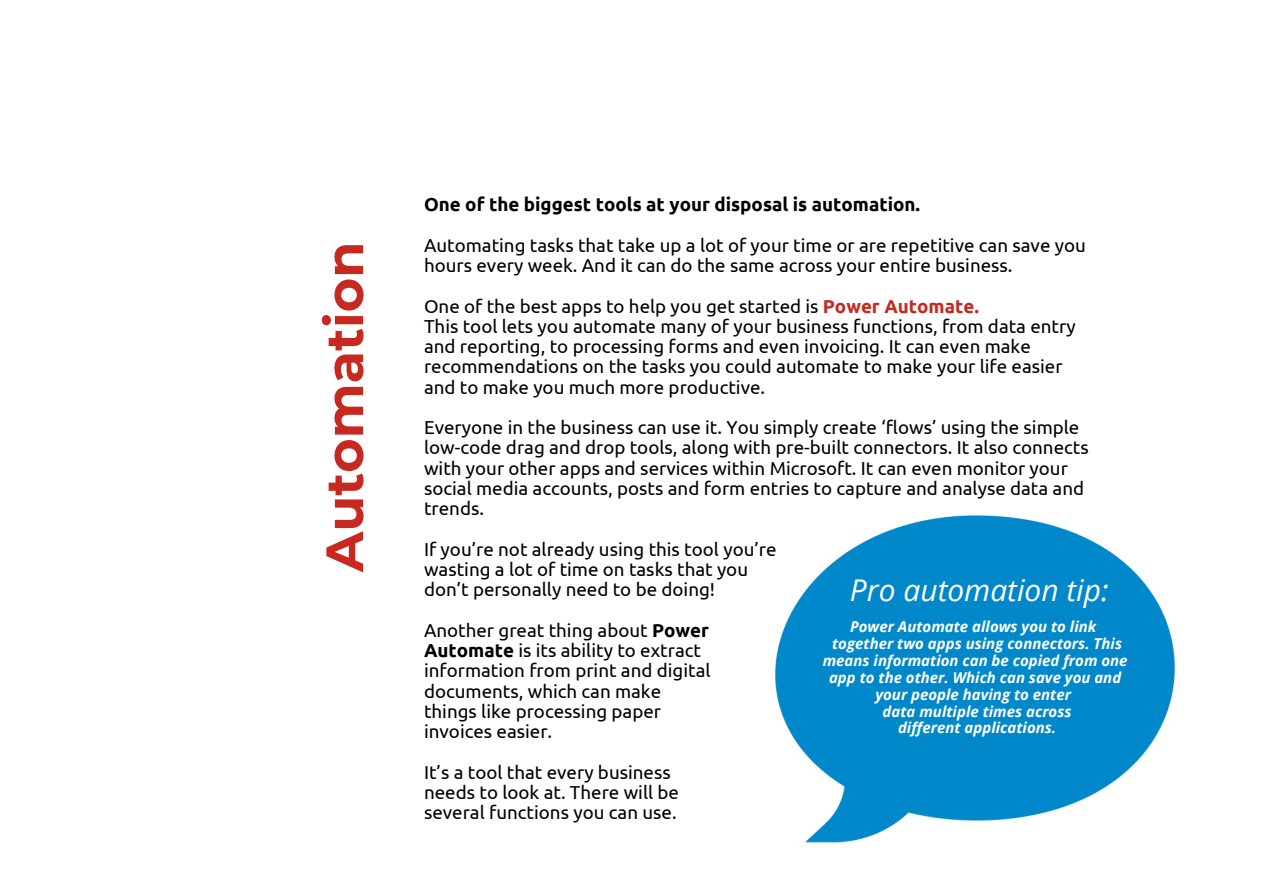
<style>
.page{position:relative;width:1263px;height:894px;background:#fff}
.page>*{position:absolute;margin:0;border:0;box-sizing:border-box;transform-origin:0 0}
.t1{font:700 52.5px "Montserrat";color:#c72921}
.t2{font:italic 30px "Open Sans";color:#fff}
.t3{font:18.75px/20.2px "Ubuntu";color:#000}
.t4{font:700 18.75px "Ubuntu";color:#000}
.t5{font:italic 700 15px/16.8px "Open Sans";color:#fff;text-align:center}
.s1{font-weight:700;color:#c72921}
.s2{font-weight:700}
</style>
<div class="page">
<img style="left:775px;top:515px;width:400px;height:327px">
<h1 class="t1" style="left:312px;top:571px;width:332px;rotate:-90deg">Automation</h1>
<p class="t4" style="left:424px;top:194px;width:498px">One of the biggest tools at your disposal is automation.</p>
<p class="t3" style="left:424px;top:235px;width:663px">Automating tasks that take up a lot of your time or are repetitive can save you hours every week. And it can do the same across your entire business.</p>
<p class="t3" style="left:424px;top:295px;width:653px">One of the best apps to help you get started is <span class="s1">Power Automate.<br></span>This tool lets you automate many of your business functions, from data entry and reporting, to processing forms and even invoicing. It can even make recommendations on the tasks you could automate to make your life easier and to make you much more productive.</p>
<p class="t3" style="left:424px;top:417px;width:666px">Everyone in the business can use it. You simply create ‘flows’ using the simple low-code drag and drop tools, along with pre-built connectors. It also connects with your other apps and services within Microsoft. It can even monitor your social media accounts, posts and form entries to capture and analyse data and trends.</p>
<p class="t3" style="left:424px;top:538px;width:354px">If you’re not already using this tool you’re wasting a lot of time on tasks that you don’t personally need to be doing!</p>
<p class="t3" style="left:424px;top:619px;width:288px">Another great thing about <span class="s2">Power<br>Automate</span> is its ability to extract information from print and digital documents, which can make things like processing paper invoices easier.</p>
<p class="t3" style="left:424px;top:761px;width:257px">It’s a tool that every business needs to look at. There will be several functions you can use.</p>
<h2 class="t2" style="left:850px;top:568px;width:260px">Pro automation tip:</h2>
<p class="t5" style="left:823px;top:617px;width:306px">Power Automate allows you to link together two apps using connectors. This means information can be copied from one app to the other. Which can save you and your people having to enter<br>data multiple times across<br>different applications.</p>
</div>
